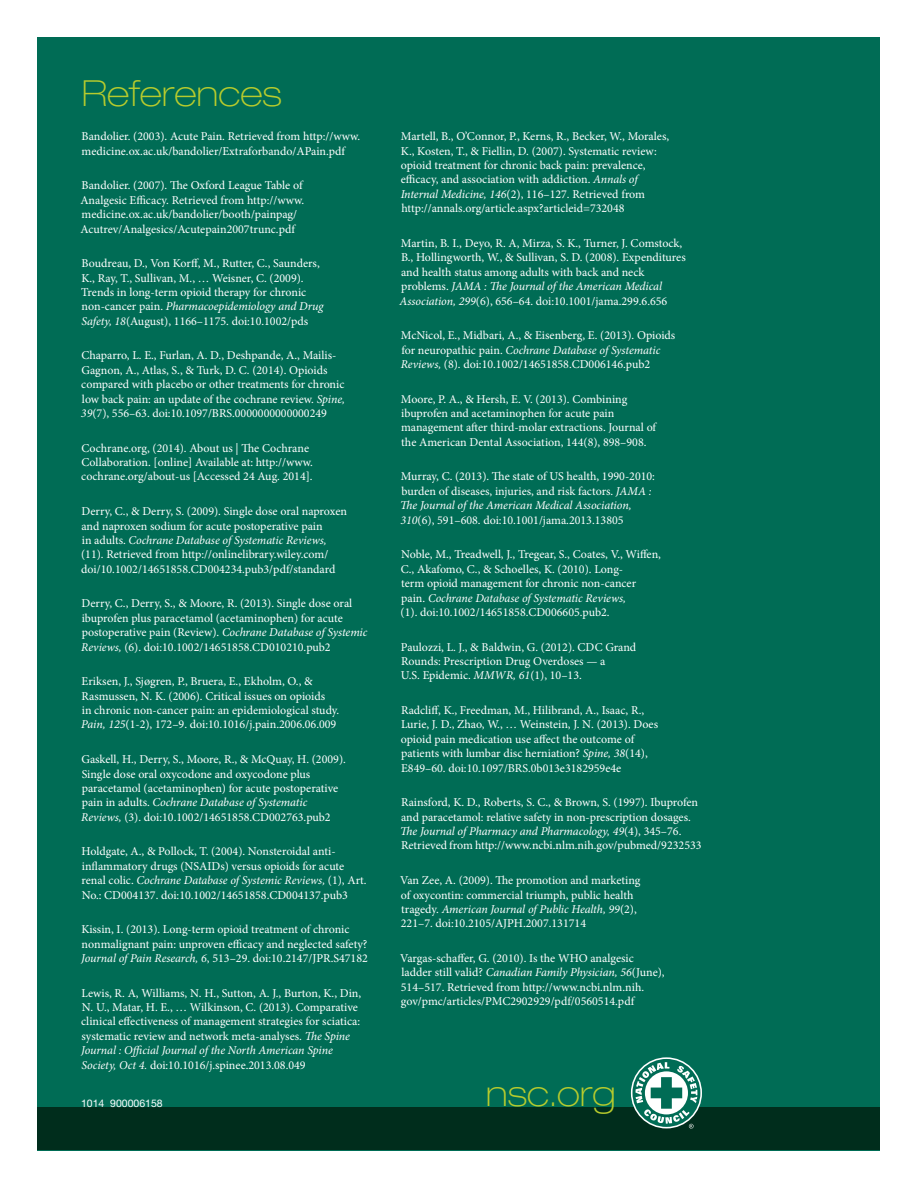
<style>
.page{position:relative;width:918px;height:1188px;background:#fff}
.page>*{position:absolute;margin:0;border:0;box-sizing:border-box;transform-origin:0 0}
.Heading{font:100 expanded 36px "Helvetica Neue LT Std";color:#b7cb2d}
.Body{font:12px/14.4px "Minion Pro";color:#fff}
.t1{font:10.5px "Helvetica Neue LT Std";color:#fff}
.s1{font-style:italic}
</style>
<div class="page">
<div style="left:38px;top:38px;width:842px;height:1112px;background:#006c55"></div>
<div style="left:38px;top:1107px;width:842px;height:43px;background:#002d1c"></div>
<svg style="left:631px;top:1057px;width:71px;height:71px"></svg>
<svg style="left:632px;top:1059px;width:68px;height:68px"></svg>
<svg style="left:635px;top:1062px;width:62px;height:67px"></svg>
<p class="Heading" style="left:82px;top:71px;width:201px">References</p>
<p class="Body" style="left:82px;top:129px;width:280px">Bandolier. (2003). Acute Pain. Retrieved from http://www. medicine.ox.ac.uk/bandolier/Extraforbando/APain.pdf</p>
<p class="Body" style="left:80px;top:178px;width:225px">Bandolier. (2007). The Oxford League Table of Analgesic Efficacy. Retrieved from http://www. medicine.ox.ac.uk/bandolier/booth/painpag/ Acutrev/Analgesics/Acutepain2007trunc.pdf</p>
<p class="Body" style="left:81px;top:256px;width:244px">Boudreau, D., Von Korff, M., Rutter, C., Saunders, K., Ray, T., Sullivan, M., … Weisner, C. (2009).<br>Trends in long-term opioid therapy for chronic non‐cancer pain. <span class="s1">Pharmacoepidemiology and Drug Safety, 18</span>(August), 1166–1175. doi:10.1002/pds</p>
<p class="Body" style="left:81px;top:348px;width:265px">Chaparro, L. E., Furlan, A. D., Deshpande, A., Mailis-Gagnon, A., Atlas, S., &amp; Turk, D. C. (2014). Opioids compared with placebo or other treatments for chronic low back pain: an update of the cochrane review. <span class="s1">Spine, 39</span>(7), 556–63. doi:10.1097/BRS.0000000000000249</p>
<p class="Body" style="left:81px;top:441px;width:233px">Cochrane.org, (2014). About us | The Cochrane<br>Collaboration. [online] Available at: http://www. cochrane.org/about-us [Accessed 24 Aug. 2014].</p>
<p class="Body" style="left:81px;top:504px;width:267px">Derry, C., &amp; Derry, S. (2009). Single dose oral naproxen and naproxen sodium for acute postoperative pain<br>in adults. <span class="s1">Cochrane Database of Systematic Reviews, </span>(11). Retrieved from http://onlinelibrary.wiley.com/ doi/10.1002/14651858.CD004234.pub3/pdf/standard</p>
<p class="Body" style="left:81px;top:596px;width:288px">Derry, C., Derry, S., &amp; Moore, R. (2013). Single dose oral ibuprofen plus paracetamol (acetaminophen) for acute postoperative pain (Review). <span class="s1">Cochrane Database of Systemic Reviews,</span> (6). doi:10.1002/14651858.CD010210.pub2</p>
<p class="Body" style="left:81px;top:674px;width:260px">Eriksen, J., Sjøgren, P., Bruera, E., Ekholm, O., &amp; Rasmussen, N. K. (2006). Critical issues on opioids<br>in chronic non-cancer pain: an epidemiological study.<br><span class="s1">Pain, 125</span>(1-2), 172–9. doi:10.1016/j.pain.2006.06.009</p>
<p class="Body" style="left:81px;top:752px;width:266px">Gaskell, H., Derry, S., Moore, R., &amp; McQuay, H. (2009).<br>Single dose oral oxycodone and oxycodone plus paracetamol (acetaminophen) for acute postoperative pain in adults. <span class="s1">Cochrane Database of Systematic Reviews,</span> (3). doi:10.1002/14651858.CD002763.pub2</p>
<p class="Body" style="left:82px;top:844px;width:287px">Holdgate, A., &amp; Pollock, T. (2004). Nonsteroidal anti&shy;inflammatory drugs (NSAIDs) versus opioids for acute renal colic. <span class="s1">Cochrane Database of Systemic Reviews,</span> (1), Art.<br>No.: CD004137. doi:10.1002/14651858.CD004137.pub3</p>
<p class="Body" style="left:81px;top:922px;width:288px">Kissin, I. (2013). Long-term opioid treatment of chronic nonmalignant pain: unproven efficacy and neglected safety?<br><span class="s1">Journal of Pain Research, 6</span>, 513–29. doi:10.2147/JPR.S47182</p>
<p class="Body" style="left:81px;top:986px;width:281px">Lewis, R. A, Williams, N. H., Sutton, A. J., Burton, K., Din, N. U., Matar, H. E., … Wilkinson, C. (2013). Comparative clinical effectiveness of management strategies for sciatica: systematic review and network meta-analyses. <span class="s1">The Spine Journal : Official Journal of the North American Spine Society, Oct 4.</span> doi:10.1016/j.spinee.2013.08.049</p>
<p class="t1" style="left:81px;top:1097px;width:83px">1014 900006158</p>
<p class="Body" style="left:401px;top:129px;width:270px">Martell, B., O’Connor, P., Kerns, R., Becker, W., Morales, K., Kosten, T., &amp; Fiellin, D. (2007). Systematic review: opioid treatment for chronic back pain: prevalence, efficacy, and association with addiction. <span class="s1">Annals of Internal Medicine, 146</span>(2), 116–127. Retrieved from http://annals.org/article.aspx?articleid=732048</p>
<p class="Body" style="left:400px;top:236px;width:288px">Martin, B. I., Deyo, R. A, Mirza, S. K., Turner, J. Comstock, B., Hollingworth, W., &amp; Sullivan, S. D. (2008). Expenditures and health status among adults with back and neck problems. <span class="s1">JAMA : The Journal of the American Medical Association, 299</span>(6), 656–64. doi:10.1001/jama.299.6.656</p>
<p class="Body" style="left:401px;top:328px;width:276px">McNicol, E., Midbari, A., &amp; Eisenberg, E. (2013). Opioids for neuropathic pain. <span class="s1">Cochrane Database of Systematic<br>Reviews,</span> (8). doi:10.1002/14651858.CD006146.pub2</p>
<p class="Body" style="left:401px;top:392px;width:257px">Moore, P. A., &amp; Hersh, E. V. (2013). Combining ibuprofen and acetaminophen for acute pain management after third-molar extractions. Journal of the American Dental Association, 144(8), 898–908.</p>
<p class="Body" style="left:400px;top:470px;width:256px">Murray, C. (2013). The state of US health, 1990-2010: burden of diseases, injuries, and risk factors. <span class="s1">JAMA :<br>The Journal of the American Medical Association, 310</span>(6), 591–608. doi:10.1001/jama.2013.13805</p>
<p class="Body" style="left:401px;top:547px;width:262px">Noble, M., Treadwell, J., Tregear, S., Coates, V., Wiffen, C., Akafomo, C., &amp; Schoelles, K. (2010). Long-<br>term opioid management for chronic non-cancer pain. <span class="s1">Cochrane Database of Systematic Reviews,<br></span>(1). doi:10.1002/14651858.CD006605.pub2.</p>
<p class="Body" style="left:401px;top:640px;width:237px">Paulozzi, L. J., &amp; Baldwin, G. (2012). CDC Grand<br>Rounds: Prescription Drug Overdoses — a<br>U.S. Epidemic. <span class="s1">MMWR, 61</span>(1), 10–13.</p>
<p class="Body" style="left:401px;top:703px;width:259px">Radcliff, K., Freedman, M., Hilibrand, A., Isaac, R., Lurie, J. D., Zhao, W., … Weinstein, J. N. (2013). Does opioid pain medication use affect the outcome of patients with lumbar disc herniation? <span class="s1">Spine, 38</span>(14), E849–60. doi:10.1097/BRS.0b013e3182959e4e</p>
<p class="Body" style="left:400px;top:795px;width:303px">Rainsford, K. D., Roberts, S. C., &amp; Brown, S. (1997). Ibuprofen and paracetamol: relative safety in non-prescription dosages.<br><span class="s1">The Journal of Pharmacy and Pharmacology, 49</span>(4), 345–76.<br>Retrieved from http://www.ncbi.nlm.nih.gov/pubmed/9232533</p>
<p class="Body" style="left:400px;top:873px;width:242px">Van Zee, A. (2009). The promotion and marketing of oxycontin: commercial triumph, public health tragedy. <span class="s1">American Journal of Public Health, 99</span>(2), 221–7. doi:10.2105/AJPH.2007.131714</p>
<p class="Body" style="left:400px;top:951px;width:266px">Vargas-schaffer, G. (2010). Is the WHO analgesic ladder still valid? <span class="s1">Canadian Family Physician, 56</span>(June), 514–517. Retrieved from http://www.ncbi.nlm.nih. gov/pmc/articles/PMC2902929/pdf/0560514.pdf</p>
<p class="Heading" style="left:486px;top:1072px;width:131px">nsc.org</p>
</div>
